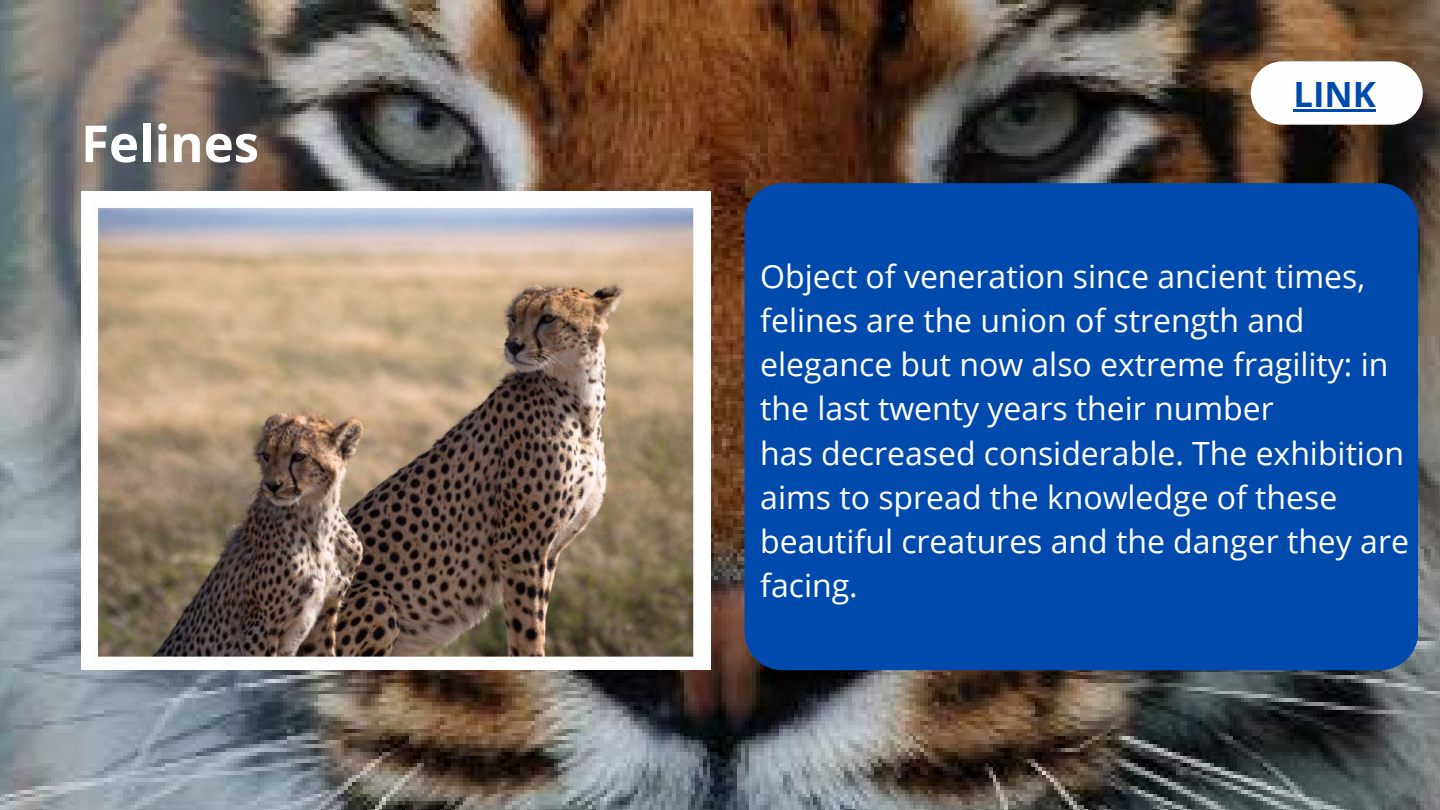
<style>
.page{position:relative;width:1440px;height:810px;background:#fff}
.page>*{position:absolute;margin:0;border:0;box-sizing:border-box;transform-origin:0 0}
.t1{font:700 51px "Open Sans";color:#fff}
.t2{font:700 34.8px "Open Sans";color:#004aad}
.t3{font:32px/44.2px "Open Sans";color:#fff}
</style>
<div class="page">
<img style="left:0;top:0;width:1440px;height:810px">
<img style="left:81px;top:191px;width:630px;height:478px">
<div style="left:745px;top:183px;width:673px;height:487px;background:#004aad"></div>
<div style="left:1251px;top:61px;width:172px;height:64px;background:#fefefe;border-radius:32px"></div>
<hr style="left:1293px;top:109px;width:83px;height:3px;background:#004aad">
<p class="t1" style="left:81px;top:108px;width:180px">Felines</p>
<p class="t2" style="left:1293px;top:69px;width:84px">LINK</p>
<p class="t3" style="left:760px;top:253px;width:607px">Object of veneration since ancient times, felines are the union of strength and</p>
<p class="t3" style="left:760px;top:342px;width:630px">elegance but now also extreme fragility: in the last twenty years their number</p>
<p class="t3" style="left:760px;top:430px;width:650px">has decreased considerable. The exhibition aims to spread the knowledge of these beautiful creatures and the danger they are facing.</p>
</div>
